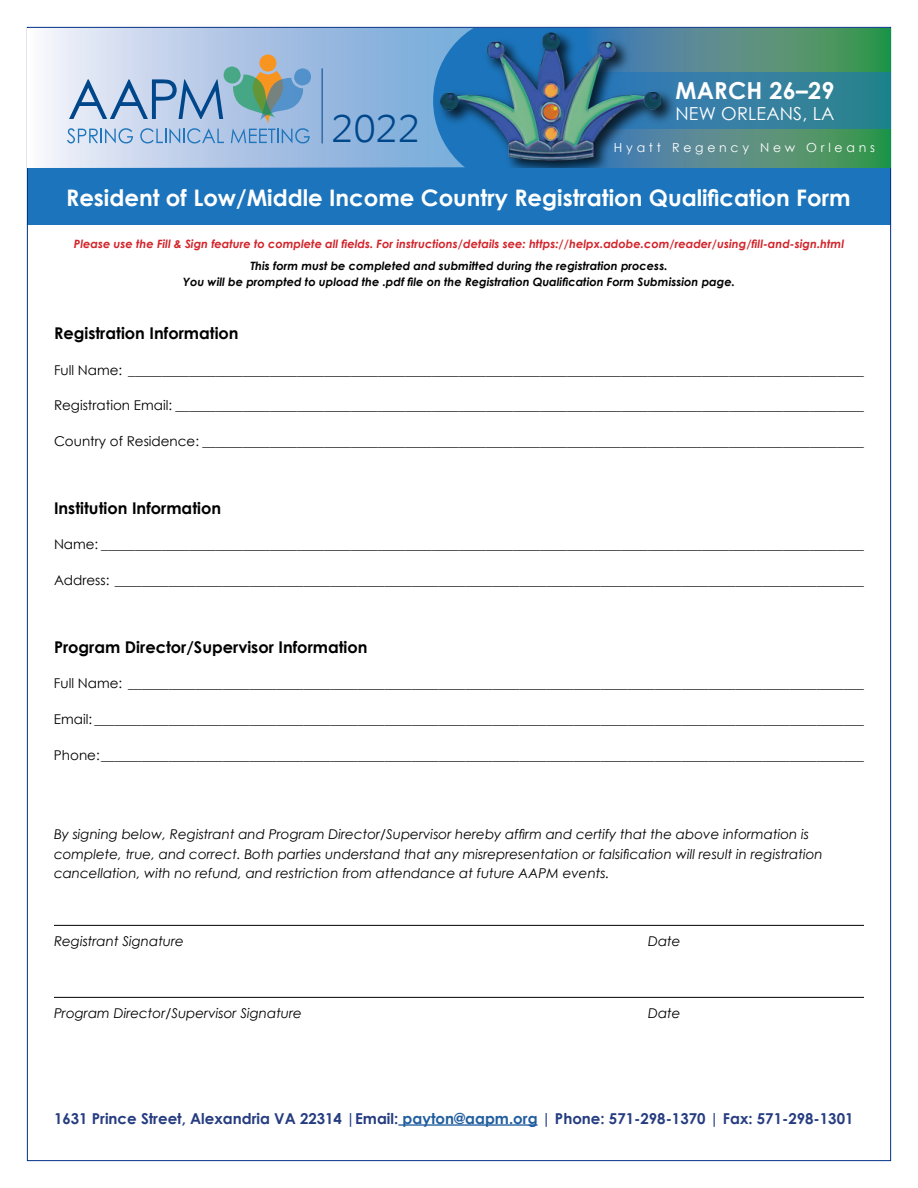
<style>
.page{position:relative;width:918px;height:1188px;background:#fff}
.page>*{position:absolute;margin:0;border:0;box-sizing:border-box;transform-origin:0 0}
.t1{font:300 38.25px "Muli";color:#00468b}
.t2{font:700 23.4px "Century Gothic";letter-spacing:.01em;color:#fff}
.t3{font:700 22.8px "Century Gothic";color:#fff}
.t4{font:18px "Century Gothic";letter-spacing:.01em;color:#fff}
.t5{font:700 16.2px "Century Gothic";color:#000}
.t6{font:700 15px "Century Gothic";color:#253c80}
.t7{font:13.5px "Century Gothic";color:#000}
.t8{font:italic 13.5px/19.5px "Century Gothic";color:#000}
.t9{font:12.45px "Century Gothic";letter-spacing:.3em;color:#fff}
.t10{font:italic 700 11.55px/16.5px "Century Gothic";color:#000;text-align:center}
.t11{font:italic 700 11.55px "Century Gothic";color:#d2232a}
.s1{color:#215e9e}
</style>
<div class="page">
<div style="left:27px;top:167px;width:864px;height:58px;background:#1c75bc"></div>
<hr style="left:398px;top:1124px;width:140px;height:2px;background:#215e9e">
<svg style="left:681px;top:28px;width:210px;height:140px;background:#509173"></svg>
<svg style="left:44px;top:28px;width:389px;height:139px;background:#a9c4e4"></svg>
<svg style="left:67px;top:55px;width:245px;height:88px;background:#a3bcd3"></svg>
<hr style="left:322px;top:68px;width:1px;height:75px;background:#00468b">
<svg style="left:681px;top:72px;width:210px;height:56px;background:#31809c"></svg>
<img style="left:433px;top:28px;width:248px;height:140px">
<img style="left:439px;top:28px;width:224px;height:140px">
<hr style="left:54px;top:925px;width:810px;height:1px;background:#000">
<hr style="left:54px;top:997px;width:810px;height:1px;background:#000">
<h1 class="t1" style="left:331px;top:105px;width:90px">2022</h1>
<h2 class="t2" style="left:675px;top:75px;width:161px">MARCH 26–29</h2>
<h3 class="t4" style="left:675px;top:102px;width:161px">NEW ORLEANS, LA</h3>
<p class="t9" style="left:614px;top:140px;width:263px">Hyatt Regency New Orleans</p>
<h3 class="t3" style="left:66px;top:183px;width:786px">Resident of Low/Middle Income Country Registration Qualification Form</h3>
<p class="t11" style="left:74px;top:236px;width:772px">Please use the Fill &amp; Sign feature to complete all fields. For instructions/details see: https://helpx.adobe.com/reader/using/fill-and-sign.html</p>
<p class="t10" style="left:183px;top:257px;width:553px">This form must be completed and submitted during the registration process.<br>You will be prompted to upload the .pdf file on the Registration Qualification Form Submission page.</p>
<p class="t5" style="left:54px;top:323px;width:186px">Registration Information</p>
<p class="t7" style="left:54px;top:362px;width:811px">Full Name: _____________________________________________________________________________________________________________</p>
<p class="t7" style="left:54px;top:397px;width:811px">Registration Email: ______________________________________________________________________________________________________</p>
<p class="t7" style="left:54px;top:433px;width:811px">Country of Residence: __________________________________________________________________________________________________</p>
<p class="t5" style="left:54px;top:498px;width:169px">Institution Information</p>
<p class="t7" style="left:54px;top:536px;width:811px">Name: _________________________________________________________________________________________________________________</p>
<p class="t7" style="left:54px;top:572px;width:811px">Address: _______________________________________________________________________________________________________________</p>
<p class="t5" style="left:54px;top:636px;width:315px">Program Director/Supervisor Information</p>
<p class="t7" style="left:54px;top:675px;width:812px">Full Name: _____________________________________________________________________________________________________________</p>
<p class="t7" style="left:54px;top:711px;width:812px">Email: __________________________________________________________________________________________________________________</p>
<p class="t7" style="left:54px;top:746px;width:812px">Phone:_________________________________________________________________________________________________________________</p>
<p class="t8" style="left:54px;top:824px;width:770px">By signing below, Registrant and Program Director/Supervisor hereby affirm and certify that the above information is complete, true, and correct. Both parties understand that any misrepresentation or falsification will result in registration cancellation, with no refund, and restriction from attendance at future AAPM events.</p>
<p class="t8" style="left:54px;top:931px;width:131px">Registrant Signature</p>
<p class="t8" style="left:648px;top:931px;width:34px">Date</p>
<p class="t8" style="left:54px;top:1003px;width:249px">Program Director/Supervisor Signature</p>
<p class="t8" style="left:648px;top:1003px;width:34px">Date</p>
<p class="t6" style="left:54px;top:1109px;width:801px">1631 Prince Street, Alexandria VA 22314 |Email: <span class="s1">payton@aapm.org</span> | Phone: 571-298-1370 | Fax: 571-298-1301</p>
</div>
